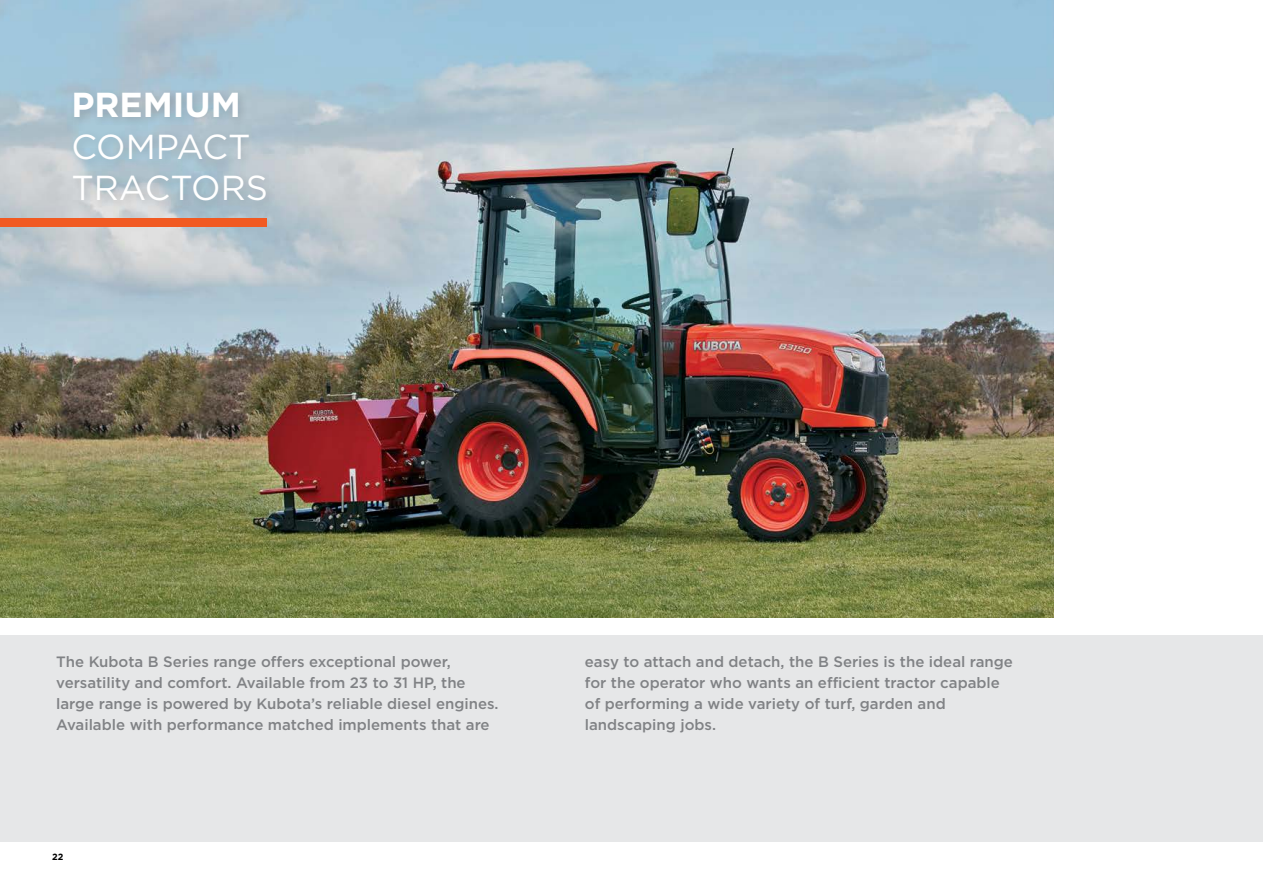
<style>
.page{position:relative;width:1263px;height:893px;background:#fff}
.page>*{position:absolute;margin:0;border:0;box-sizing:border-box;transform-origin:0 0}
.t1{font:34.65px/41.5px "Gotham HTF";color:#fff}
.t2{font:700 34.65px "Gotham HTF";color:#fff}
.t3{font:500 15px/21px "Gotham HTF";color:#808285}
.t4{font:700 9px "Gotham";color:#000}
</style>
<div class="page">
<div style="left:0;top:636px;width:1263px;height:206px;background:#e6e7e8"></div>
<img style="left:0;top:0;width:1053px;height:617px">
<div style="left:69px;top:88px;width:208px;height:124px;background:#000;opacity:.14"></div>
<div style="left:0;top:218px;width:266px;height:9px;background:#f15a22"></div>
<h1 class="t2" style="left:71px;top:85px;width:171px">PREMIUM</h1>
<h1 class="t1" style="left:71px;top:125px;width:198px">COMPACT<br>TRACTORS</h1>
<p class="t3" style="left:56px;top:651px;width:444px">The Kubota B Series range offers exceptional power, versatility and comfort. Available from 23 to 31 HP, the large range is powered by Kubota’s reliable diesel engines.<br>Available with performance matched implements that are</p>
<p class="t3" style="left:585px;top:651px;width:430px">easy to attach and detach, the B Series is the ideal range for the operator who wants an efficient tractor capable of performing a wide variety of turf, garden and landscaping jobs.</p>
<p class="t4" style="left:52px;top:851px;width:13px">22</p>
</div>
